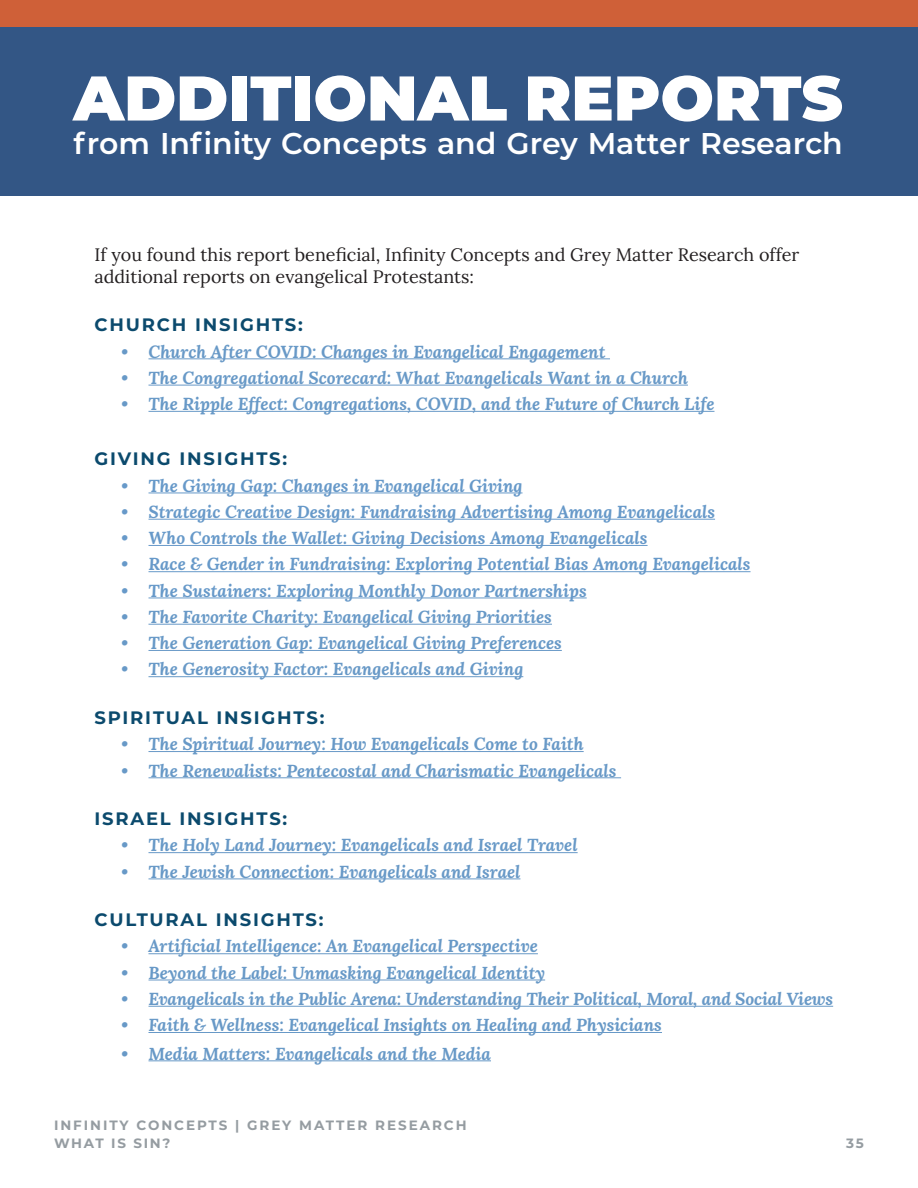
<style>
.page{position:relative;width:918px;height:1188px;background:#fff}
.page>*{position:absolute;margin:0;border:0;box-sizing:border-box;transform-origin:0 0}
.t1{font:900 63px "Montserrat";color:#fff}
.t2{font:600 30px "Montserrat";color:#fff}
.t3{font:18px/21.6px "Lora";color:#231f20}
.t4{font:700 18px "Montserrat";letter-spacing:.1em;color:#0b4a6d}
.t5{font:italic 700 17.25px "Lora";color:#6899c7}
.t6{font:italic 700 17.25px "Lora";color:#6799c9}
.t7{font:700 13.5px/18px "Montserrat";letter-spacing:.145em;color:#959ca1}
</style>
<div class="page">
<div style="left:0;top:0;width:918px;height:27px;background:#cf6038"></div>
<div style="left:0;top:27px;width:918px;height:169px;background:#335685"></div>
<hr style="left:149px;top:358px;width:461px;height:1px;background:#6899c7">
<hr style="left:149px;top:385px;width:539px;height:1px;background:#6899c7">
<hr style="left:149px;top:411px;width:565px;height:1px;background:#6899c7">
<hr style="left:149px;top:493px;width:374px;height:1px;background:#6799c9">
<hr style="left:149px;top:519px;width:566px;height:1px;background:#6799c9">
<hr style="left:149px;top:545px;width:499px;height:1px;background:#6799c9">
<hr style="left:149px;top:571px;width:602px;height:1px;background:#6799c9">
<hr style="left:149px;top:598px;width:438px;height:1px;background:#6799c9">
<hr style="left:149px;top:624px;width:403px;height:1px;background:#6899c7">
<hr style="left:149px;top:650px;width:413px;height:1px;background:#6899c7">
<hr style="left:149px;top:676px;width:374px;height:1px;background:#6899c7">
<hr style="left:149px;top:751px;width:435px;height:1px;background:#6899c7">
<hr style="left:149px;top:777px;width:472px;height:1px;background:#6899c7">
<hr style="left:149px;top:852px;width:429px;height:1px;background:#6899c7">
<hr style="left:149px;top:878px;width:371px;height:1px;background:#6899c7">
<hr style="left:149px;top:953px;width:389px;height:1px;background:#6899c7">
<hr style="left:149px;top:980px;width:396px;height:1px;background:#6899c7">
<hr style="left:149px;top:1006px;width:684px;height:1px;background:#6899c7">
<hr style="left:149px;top:1032px;width:513px;height:1px;background:#6899c7">
<hr style="left:149px;top:1060px;width:342px;height:1px;background:#6899c7">
<h1 class="t1" style="left:73px;top:62px;width:771px">ADDITIONAL REPORTS</h1>
<h2 class="t2" style="left:73px;top:128px;width:771px">from Infinity Concepts and Grey Matter Research</h2>
<p class="t3" style="left:94px;top:243px;width:706px">If you found this report beneficial, Infinity Concepts and Grey Matter Research offer additional reports on evangelical Protestants:</p>
<p class="t4" style="left:94px;top:317px;width:210px">CHURCH INSIGHTS:</p>
<p class="t5" style="left:122px;top:344px;width:485px">• Church After COVID: Changes in Evangelical Engagement</p>
<p class="t5" style="left:122px;top:371px;width:568px">• The Congregational Scorecard: What Evangelicals Want in a Church</p>
<p class="t5" style="left:122px;top:397px;width:595px">• The Ripple Effect: Congregations, COVID, and the Future of Church Life</p>
<p class="t4" style="left:94px;top:451px;width:194px">GIVING INSIGHTS:</p>
<p class="t6" style="left:122px;top:478px;width:403px">• The Giving Gap: Changes in Evangelical Giving</p>
<p class="t6" style="left:122px;top:505px;width:595px">• Strategic Creative Design: Fundraising Advertising Among Evangelicals</p>
<p class="t6" style="left:122px;top:531px;width:528px">• Who Controls the Wallet: Giving Decisions Among Evangelicals</p>
<p class="t6" style="left:122px;top:557px;width:631px">• Race &amp; Gender in Fundraising: Exploring Potential Bias Among Evangelicals</p>
<p class="t6" style="left:122px;top:584px;width:467px">• The Sustainers: Exploring Monthly Donor Partnerships</p>
<p class="t5" style="left:122px;top:610px;width:432px">• The Favorite Charity: Evangelical Giving Priorities</p>
<p class="t5" style="left:122px;top:636px;width:442px">• The Generation Gap: Evangelical Giving Preferences</p>
<p class="t5" style="left:122px;top:662px;width:403px">• The Generosity Factor: Evangelicals and Giving</p>
<p class="t4" style="left:94px;top:710px;width:231px">SPIRITUAL INSIGHTS:</p>
<p class="t5" style="left:122px;top:737px;width:464px">• The Spiritual Journey: How Evangelicals Come to Faith</p>
<p class="t5" style="left:122px;top:763px;width:497px">• The Renewalists: Pentecostal and Charismatic Evangelicals</p>
<p class="t4" style="left:94px;top:811px;width:194px">ISRAEL INSIGHTS:</p>
<p class="t5" style="left:122px;top:838px;width:458px">• The Holy Land Journey: Evangelicals and Israel Travel</p>
<p class="t5" style="left:122px;top:864px;width:400px">• The Jewish Connection: Evangelicals and Israel</p>
<p class="t4" style="left:94px;top:912px;width:231px">CULTURAL INSIGHTS:</p>
<p class="t5" style="left:122px;top:939px;width:418px">• Artificial Intelligence: An Evangelical Perspective</p>
<p class="t5" style="left:122px;top:966px;width:425px">• Beyond the Label: Unmasking Evangelical Identity</p>
<p class="t5" style="left:122px;top:992px;width:713px">• Evangelicals in the Public Arena: Understanding Their Political, Moral, and Social Views</p>
<p class="t5" style="left:122px;top:1018px;width:542px">• Faith &amp; Wellness: Evangelical Insights on Healing and Physicians</p>
<p class="t5" style="left:122px;top:1046px;width:371px">• Media Matters: Evangelicals and the Media</p>
<p class="t7" style="left:54px;top:1117px;width:414px">INFINITY CONCEPTS | GREY MATTER RESEARCH<br>WHAT IS SIN?</p>
<p class="t7" style="left:846px;top:1135px;width:19px">35</p>
</div>
